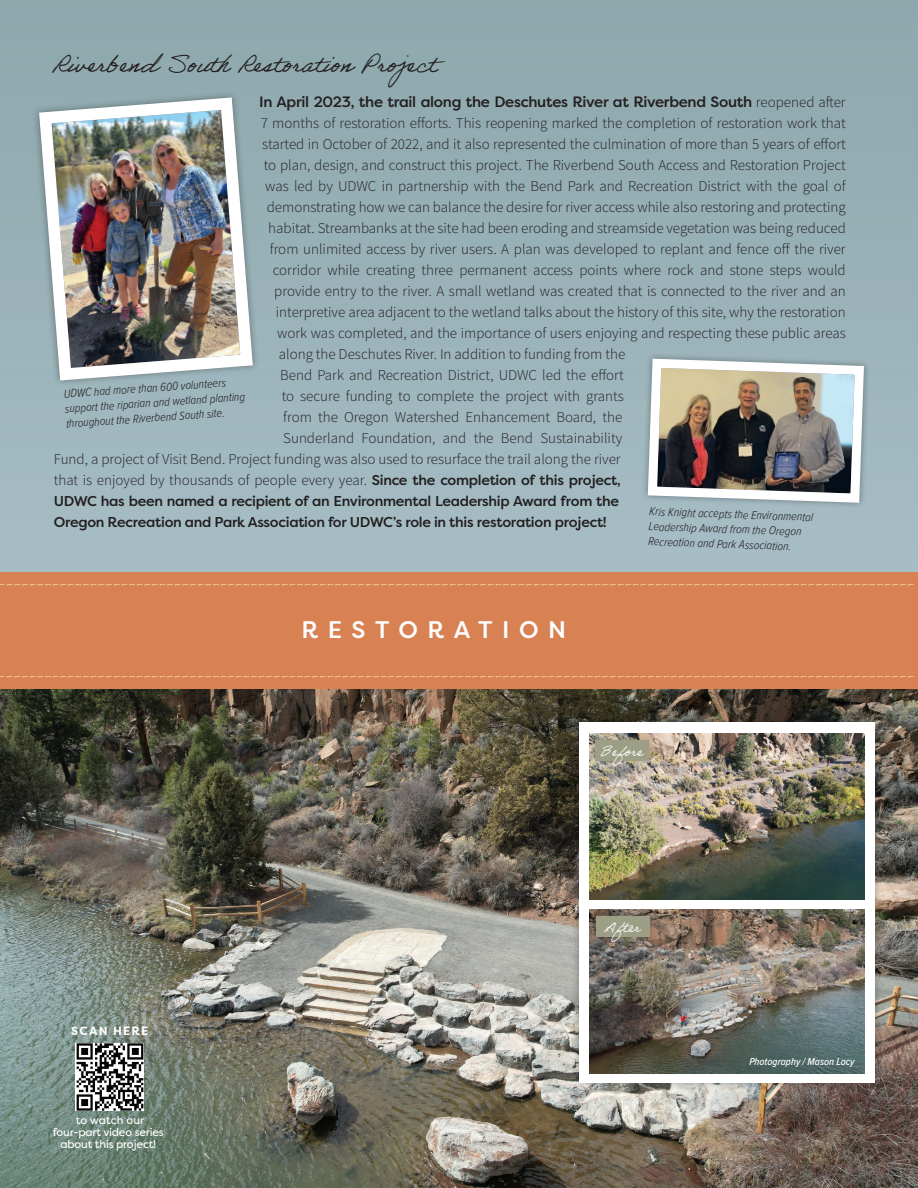
<style>
.page{position:relative;width:918px;height:1188px;background:#fff}
.page>*{position:absolute;margin:0;border:0;box-sizing:border-box;transform-origin:0 0}
.t1{font:24px "Adobe Handwriting Ernie";color:#231f20}
.t2{font:500 24px "Filson Pro";letter-spacing:.4em;color:#fff}
.t3{font:300 15px "Source Sans Pro";color:#231f20}
.t4{font:15px "Adobe Handwriting Ernie";color:#eed299}
.t5{font:500 15px "Filson Pro";letter-spacing:-.02em;color:#231f20}
.t6{font:15px "Adobe Handwriting Ernie";color:#fff}
.t7{font:500 14.25px/21px "Filson Pro";letter-spacing:-.02em;color:#231f20}
.t8{font:italic 300 12px/15px "Proxima Nova Cond";color:#231f20}
.t9{font:700 12px "Filson Pro";letter-spacing:.1em;color:#fff}
.t10{font:11.25px/12px "Filson Pro";letter-spacing:-.02em;color:#fff;text-align:center}
.t11{font:italic 500 10.5px "Proxima Nova Cond";color:#fff}
.s1{font-family:"Source Sans Pro";font-weight:300}
.s2{font-family:"Filson Pro";font-weight:500;font-size:14.25px}
</style>
<div class="page">
<img style="left:0;top:689px;width:918px;height:499px">
<div style="left:0;top:0;width:918px;height:602px;background:linear-gradient(to bottom,#8ca8ac,#a8bdc5)"></div>
<div style="left:571px;top:715px;width:312px;height:375px;background:#231f20;opacity:.35"></div>
<div style="left:579px;top:723px;width:296px;height:360px;background:#fff"></div>
<img style="left:589px;top:734px;width:275px;height:165px">
<img style="left:589px;top:909px;width:275px;height:164px">
<div style="left:588px;top:733px;width:68px;height:40px;background:#716b60;opacity:.42"></div>
<div style="left:595px;top:740px;width:53px;height:21px;background:#9c9e85"></div>
<div style="left:589px;top:909px;width:67px;height:40px;background:#716b60;opacity:.42"></div>
<div style="left:596px;top:916px;width:53px;height:21px;background:#9c9e85"></div>
<img style="left:33px;top:91px;width:226px;height:296px">
<div style="left:0;top:573px;width:918px;height:116px;background:#d88254"></div>
<img style="left:76px;top:1043px;width:68px;height:68px">
<div style="left:0;top:729px;width:295px;height:283px;background:#667e8a;opacity:.75"></div>
<svg style="left:37px;top:836px;width:154px;height:69px;background:#6e685c"></svg>
<div style="left:642px;top:352px;width:229px;height:157px;background:#9fb6bd"></div>
<img style="left:645px;top:355px;width:223px;height:150px">
<p class="t1" style="left:52px;top:50px;width:386px">Riverbend South Restoration Project</p>
<p class="t5" style="left:259px;top:91px;width:588px">In April 2023, the trail along the Deschutes River at Riverbend South <span class="s1">reopened after</span></p>
<p class="t3" style="left:261px;top:114px;width:587px">7 months of restoration efforts. This reopening marked the completion of restoration work that</p>
<p class="t3" style="left:262px;top:135px;width:585px">started in October of 2022, and it also represented the culmination of more than 5 years of effort</p>
<p class="t3" style="left:264px;top:156px;width:583px">to plan, design, and construct this project. The Riverbend South Access and Restoration Project</p>
<p class="t3" style="left:265px;top:177px;width:582px">was led by UDWC in partnership with the Bend Park and Recreation District with the goal of</p>
<p class="t3" style="left:267px;top:198px;width:581px">demonstrating how we can balance the desire for river access while also restoring and protecting</p>
<p class="t3" style="left:268px;top:219px;width:579px">habitat. Streambanks at the site had been eroding and streamside vegetation was being reduced</p>
<p class="t3" style="left:270px;top:240px;width:577px">from unlimited access by river users. A plan was developed to replant and fence off the river</p>
<p class="t3" style="left:273px;top:261px;width:574px">corridor while creating three permanent access points where rock and stone steps would</p>
<p class="t3" style="left:274px;top:282px;width:573px">provide entry to the river. A small wetland was created that is connected to the river and an</p>
<p class="t3" style="left:276px;top:303px;width:571px">interpretive area adjacent to the wetland talks about the history of this site, why the restoration</p>
<p class="t3" style="left:277px;top:324px;width:570px">work was completed, and the importance of users enjoying and respecting these public areas</p>
<p class="t3" style="left:279px;top:345px;width:348px">along the Deschutes River. In addition to funding from the</p>
<p class="t3" style="left:280px;top:366px;width:345px">Bend Park and Recreation District, UDWC led the effort</p>
<p class="t3" style="left:282px;top:387px;width:343px">to secure funding to complete the project with grants</p>
<p class="t3" style="left:283px;top:408px;width:341px">from the Oregon Watershed Enhancement Board, the</p>
<p class="t3" style="left:283px;top:429px;width:340px">Sunderland Foundation, and the Bend Sustainability</p>
<p class="t3" style="left:54px;top:450px;width:568px">Fund, a project of Visit Bend. Project funding was also used to resurface the trail along the river</p>
<p class="t3" style="left:54px;top:471px;width:569px">that is enjoyed by thousands of people every year. <span class="s2">Since the completion of this project,</span></p>
<p class="t7" style="left:54px;top:490px;width:567px">UDWC has been named a recipient of an Environmental Leadership Award from the<br>Oregon Recreation and Park Association for UDWC’s role in this restoration project!</p>
<p class="t8" style="left:63px;top:386px;width:182px;rotate:-4deg">UDWC had more than 600 volunteers support the riparian and wetland planting throughout the Riverbend South site.</p>
<p class="t8" style="left:650px;top:503px;width:166px;rotate:2deg">Kris Knight accepts the Environmental<br>Leadership Award from the Oregon<br>Recreation and Park Association.</p>
<p class="t4" style="left:-2px;top:575px;width:918px">------------------------------------------------------------------------------------------------------------------------</p>
<p class="t2" style="left:301px;top:613px;width:266px">RESTORATION</p>
<p class="t4" style="left:-2px;top:667px;width:918px">------------------------------------------------------------------------------------------------------------------------</p>
<p class="t6" style="left:600px;top:742px;width:45px">Before</p>
<p class="t9" style="left:71px;top:1024px;width:78px">SCAN HERE</p>
<p class="t10" style="left:53px;top:1114px;width:112px">to watch our four-part video series about this project!</p>
<p class="t6" style="left:605px;top:919px;width:37px">After</p>
<p class="t11" style="left:749px;top:1053px;width:107px">Photography / Mason Lacy</p>
</div>
